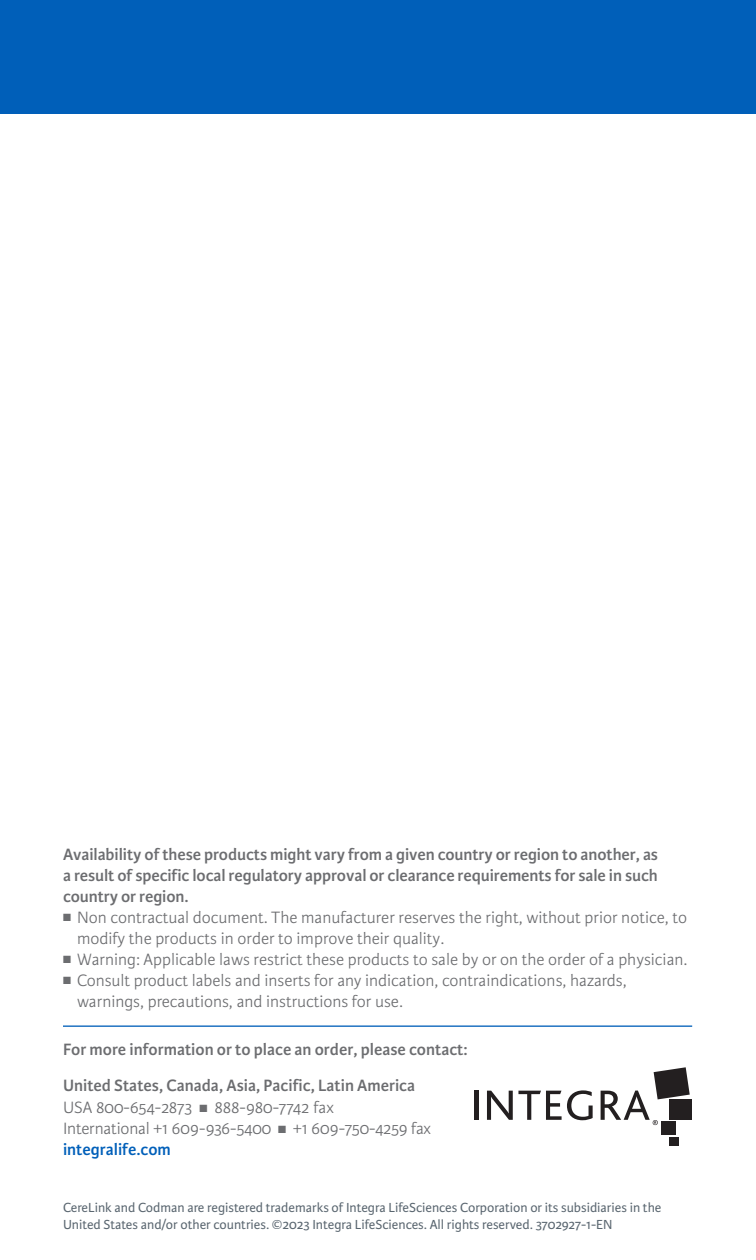
<style>
.page{position:relative;width:756px;height:1260px;background:#fff}
.page>*{position:absolute;margin:0;border:0;box-sizing:border-box;transform-origin:0 0}
.t1{font:300 17.5px/21px "Karmina Sans";color:#6c6d70}
.t2{font:600 17.5px/21px "Karmina Sans";color:#6c6d70;text-align:justify}
.t3{font:600 17.5px "Karmina Sans";color:#005fb9}
.t4{font:14px/16.8px "Karmina Sans";color:#5a6670}
</style>
<div class="page">
<div style="left:0;top:0;width:756px;height:114px;background:#005fb9"></div>
<hr style="left:63px;top:1026px;width:629px;height:1px;background:#005fb9">
<div style="left:474px;top:1091px;width:5px;height:29px;background:#231f20"></div>
<div style="left:669px;top:1137px;width:10px;height:8px;background:#231f20"></div>
<div style="left:669px;top:1100px;width:23px;height:20px;background:#231f20"></div>
<svg style="left:487px;top:1067px;width:203px;height:68px"></svg>
<p class="t2" style="left:63px;top:844px;width:597px">Availability of these products might vary from a given country or region to another, as a result of specific local regulatory approval or clearance requirements for sale in such country or region.</p>
<p class="t1" style="left:77px;top:907px;width:612px;text-indent:-14px">■ Non contractual document. The manufacturer reserves the right, without prior notice, to modify the products in order to improve their quality.</p>
<p class="t1" style="left:63px;top:949px;width:626px">■ Warning: Applicable laws restrict these products to sale by or on the order of a physician.</p>
<p class="t1" style="left:77px;top:970px;width:551px;text-indent:-14px">■ Consult product labels and inserts for any indication, contraindications, hazards, warnings, precautions, and instructions for use.</p>
<p class="t2" style="left:63px;top:1039px;width:406px">For more information or to place an order, please contact:</p>
<p class="t2" style="left:63px;top:1075px;width:354px">United States, Canada, Asia, Pacific, Latin America</p>
<p class="t1" style="left:63px;top:1098px;width:272px">USA 800-654-2873 ■ 888-980-7742 fax</p>
<p class="t1" style="left:63px;top:1119px;width:370px">International +1 609-936-5400 ■ +1 609-750-4259 fax</p>
<p class="t3" style="left:63px;top:1140px;width:109px">integralife.com</p>
<p class="t4" style="left:63px;top:1199px;width:600px">CereLink and Codman are registered trademarks of Integra LifeSciences Corporation or its subsidiaries in the<br>United States and/or other countries. ©2023 Integra LifeSciences. All rights reserved. 3702927-1-EN</p>
</div>
